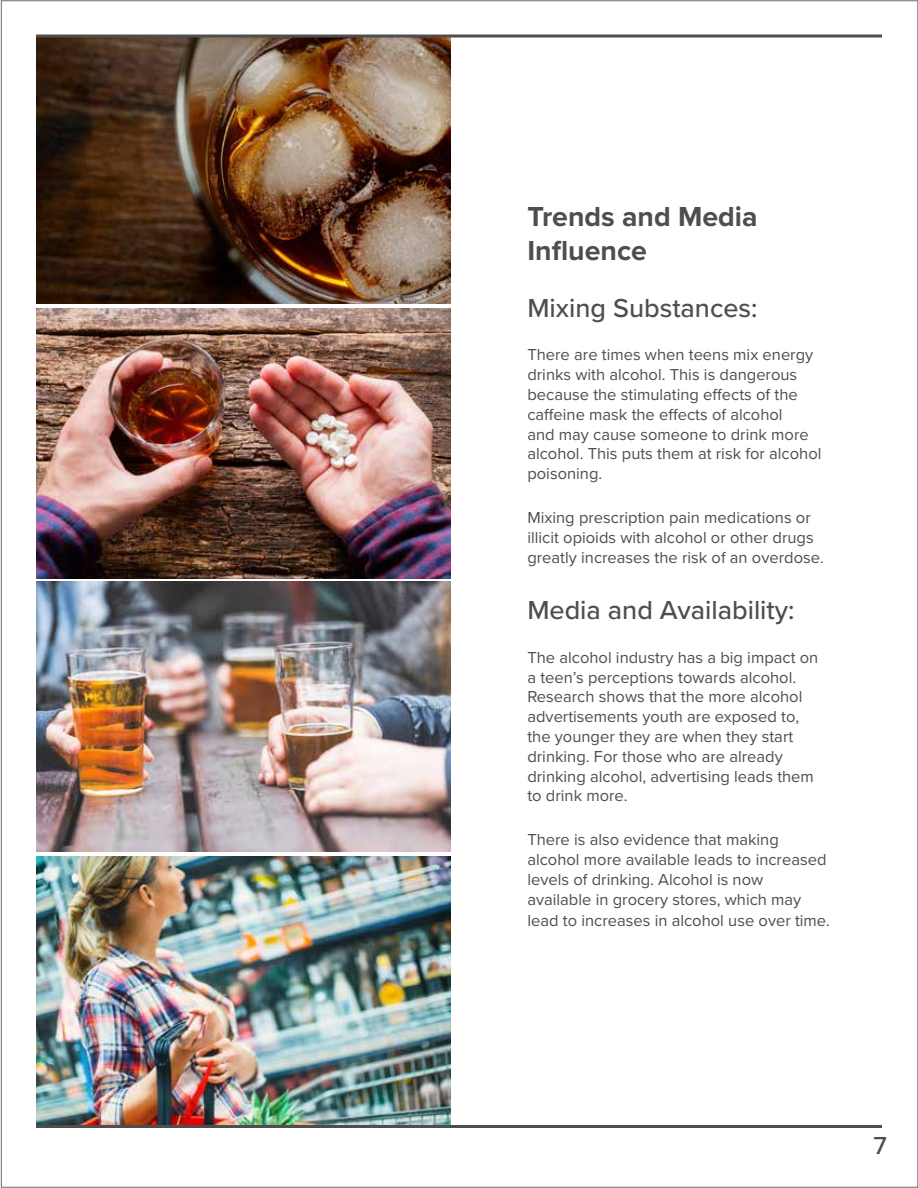
<style>
.page{position:relative;width:918px;height:1188px;background:#fff}
.page>*{position:absolute;margin:0;border:0;box-sizing:border-box;transform-origin:0 0}
.t1{font:700 28.5px/34.2px "Proxima Nova";color:#4e4e4e}
.t2{font:500 27px "Proxima Nova";color:#4e4e4e}
.t3{font:500 25.5px "Proxima Nova";color:#4e4e4e}
.t4{font:16.5px/19.8px "Proxima Nova";color:#4e4e4e}
</style>
<div class="page">
<img style="left:36px;top:857px;width:415px;height:268px">
<img style="left:36px;top:582px;width:415px;height:270px">
<img style="left:36px;top:308px;width:414px;height:270px">
<img style="left:36px;top:38px;width:415px;height:265px">
<hr style="left:36px;top:1125px;width:846px;height:3px;background:#4e4e4e">
<svg style="left:36px;top:34px;width:846px;height:4px;background:#706e6d"></svg>
<h1 class="t1" style="left:527px;top:200px;width:232px">Trends and Media<br>Influence</h1>
<h2 class="t2" style="left:527px;top:287px;width:232px">Mixing Substances:</h2>
<p class="t4" style="left:527px;top:345px;width:296px">There are times when teens mix energy drinks with alcohol. This is dangerous because the stimulating effects of the caffeine mask the effects of alcohol<br>and may cause someone to drink more alcohol. This puts them at risk for alcohol poisoning.</p>
<p class="t4" style="left:527px;top:508px;width:298px">Mixing prescription pain medications or illicit opioids with alcohol or other drugs greatly increases the risk of an overdose.</p>
<h2 class="t2" style="left:527px;top:590px;width:269px">Media and Availability:</h2>
<p class="t4" style="left:527px;top:648px;width:292px">The alcohol industry has a big impact on a teen’s perceptions towards alcohol.<br>Research shows that the more alcohol advertisements youth are exposed to, the younger they are when they start drinking. For those who are already drinking alcohol, advertising leads them to drink more.</p>
<p class="t4" style="left:527px;top:830px;width:301px">There is also evidence that making alcohol more available leads to increased levels of drinking. Alcohol is now available in grocery stores, which may</p>
<p class="t4" style="left:527px;top:911px;width:304px">lead to increases in alcohol use over time.</p>
<h3 class="t3" style="left:873px;top:1127px;width:15px">7</h3>
</div>
